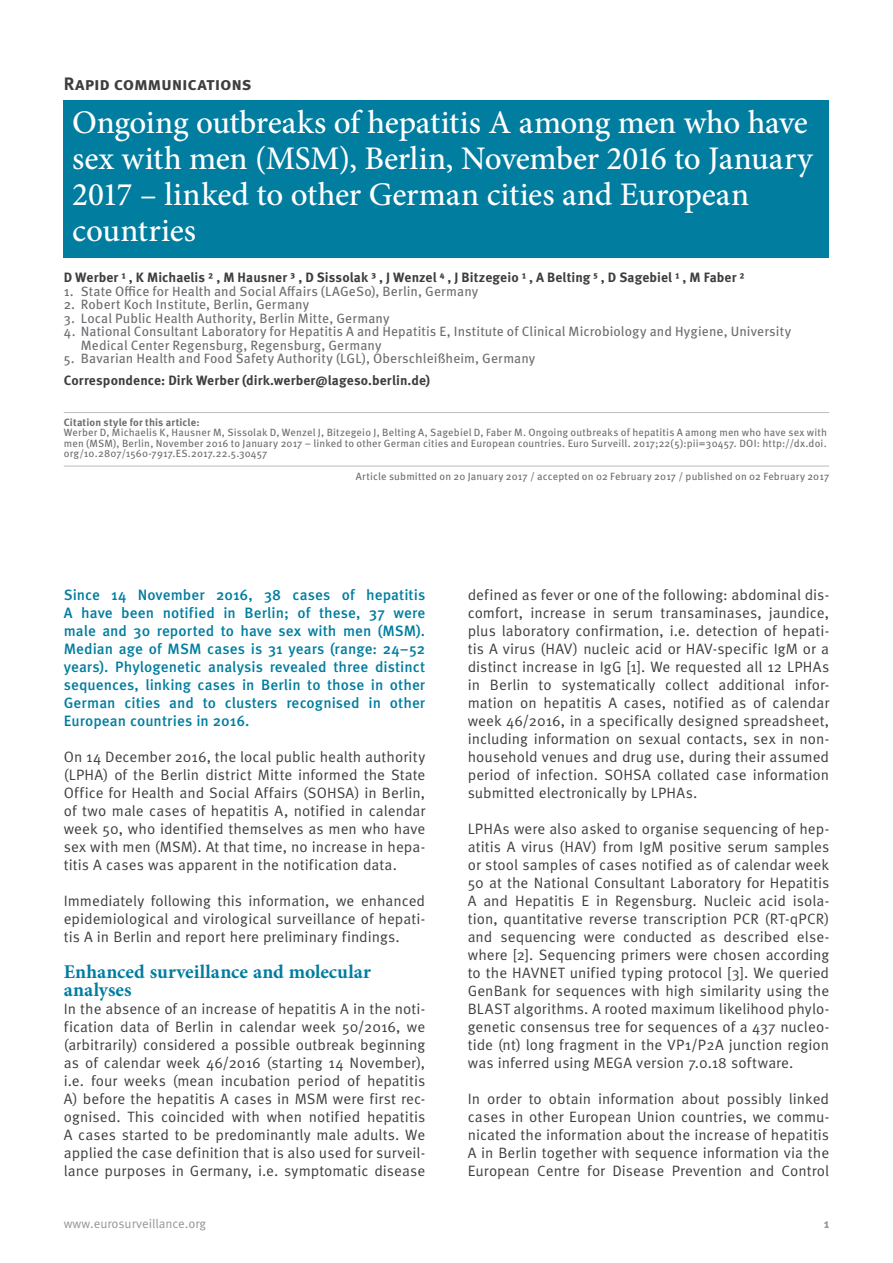
<style>
.page{position:relative;width:893px;height:1263px;background:#fff}
.page>*{position:absolute;margin:0;border:0;box-sizing:border-box;transform-origin:0 0}
.t1{font:500 33px/36px "Minion Pro";letter-spacing:-.01em;color:#fff}
.t2{font:700 19.5px/18px "Minion Pro";letter-spacing:.005em;color:#007d9f}
.t3{font:700 18px "Meta Pro";letter-spacing:-.015em;color:#3e3e3f}
.t4{font:15px/18px "Meta Pro";letter-spacing:.005em;color:#3e3e3f;text-align:justify}
.t5{font:500 15px/18px "Meta Pro";letter-spacing:.005em;color:#007d9f;text-align:justify}
.t6{font:13.5px/13.5px "Meta Pro";letter-spacing:.01em;color:#6c6d70}
.t7{font:700 13.5px "Meta Pro";letter-spacing:.005em;color:#3e3e3f}
.t8{font:12.75px "Meta Pro";color:#939598}
.t9{font:700 12.75px "Meta Pro";color:#939598}
.t10{font:10.5px/10.5px "Meta Pro";letter-spacing:.015em;color:#6c6d70;text-align:justify}
.t11{font:700 10.5px "Meta Pro";letter-spacing:.015em;color:#6c6d70}
</style>
<div class="page">
<hr style="left:64px;top:412px;width:765px;height:1px;background:#bcbdc0">
<hr style="left:64px;top:466px;width:765px;height:1px;background:#bcbdc0">
<div style="left:64px;top:100px;width:765px;height:158px;background:#007d9f"></div>
<p class="t3" style="left:64px;top:72px;width:189px">Rapid communications</p>
<h1 class="t1" style="left:72px;top:104px;width:742px">Ongoing outbreaks of hepatitis A among men who have sex with men (MSM), Berlin, November 2016 to January 2017 – linked to other German cities and European countries</h1>
<p class="t7" style="left:64px;top:269px;width:682px">D Werber ¹ , K Michaelis ² , M Hausner ³ , D Sissolak ³ , J Wenzel ⁴ , J Bitzegeio ¹ , A Belting ⁵ , D Sagebiel ¹ , M Faber ²</p>
<p class="t6" style="left:64px;top:285px;width:416px">1. State Office for Health and Social Affairs (LAGeSo), Berlin, Germany</p>
<p class="t6" style="left:64px;top:298px;width:247px">2. Robert Koch Institute, Berlin, Germany</p>
<p class="t6" style="left:64px;top:312px;width:327px">3. Local Public Health Authority, Berlin Mitte, Germany</p>
<p class="t6" style="left:81px;top:325px;width:712px;text-indent:-17px">4. National Consultant Laboratory for Hepatitis A and Hepatitis E, Institute of Clinical Microbiology and Hygiene, University<br>Medical Center Regensburg, Regensburg, Germany</p>
<p class="t6" style="left:64px;top:352px;width:473px">5. Bavarian Health and Food Safety Authority (LGL), Oberschleißheim, Germany</p>
<p class="t7" style="left:64px;top:372px;width:368px">Correspondence: Dirk Werber (dirk.werber@lageso.berlin.de)</p>
<p class="t11" style="left:64px;top:415px;width:137px">Citation style for this article:</p>
<p class="t10" style="left:64px;top:428px;width:765px">Werber D, Michaelis K, Hausner M, Sissolak D, Wenzel J, Bitzegeio J, Belting A, Sagebiel D, Faber M. Ongoing outbreaks of hepatitis A among men who have sex with men (MSM), Berlin, November 2016 to January 2017 – linked to other German cities and European countries. Euro Surveill. 2017;22(5):pii=30457. DOI: http://dx.doi. org/10.2807/1560-7917.ES.2017.22.5.30457</p>
<p class="t10" style="left:356px;top:472px;width:475px">Article submitted on 20 January 2017 / accepted on 02 February 2017 / published on 02 February 2017</p>
<p class="t5" style="left:64px;top:586px;width:363px">Since 14 November 2016, 38 cases of hepatitis A have been notified in Berlin; of these, 37 were male and 30 reported to have sex with men (MSM).<br>Median age of MSM cases is 31 years (range: 24–52 years). Phylogenetic analysis revealed three distinct sequences, linking cases in Berlin to those in other German cities and to clusters recognised in other European countries in 2016.</p>
<p class="t4" style="left:64px;top:748px;width:363px">On 14 December 2016, the local public health authority (LPHA) of the Berlin district Mitte informed the State Office for Health and Social Affairs (SOHSA) in Berlin, of two male cases of hepatitis A, notified in calendar week 50, who identified themselves as men who have sex with men (MSM). At that time, no increase in hepa&shy;titis A cases was apparent in the notification data.</p>
<p class="t4" style="left:64px;top:892px;width:363px">Immediately following this information, we enhanced epidemiological and virological surveillance of hepati&shy;tis A in Berlin and report here preliminary findings.</p>
<h2 class="t2" style="left:64px;top:962px;width:309px">Enhanced surveillance and molecular analyses</h2>
<p class="t4" style="left:64px;top:1000px;width:363px">In the absence of an increase of hepatitis A in the noti&shy;fication data of Berlin in calendar week 50/2016, we (arbitrarily) considered a possible outbreak beginning as of calendar week 46/2016 (starting 14 November), i.e. four weeks (mean incubation period of hepatitis A) before the hepatitis A cases in MSM were first rec&shy;ognised. This coincided with when notified hepatitis A cases started to be predominantly male adults. We applied the case definition that is also used for surveil&shy;lance purposes in Germany, i.e. symptomatic disease</p>
<p class="t4" style="left:468px;top:586px;width:363px">defined as fever or one of the following: abdominal dis&shy;comfort, increase in serum transaminases, jaundice, plus laboratory confirmation, i.e. detection of hepati&shy;tis A virus (HAV) nucleic acid or HAV-specific IgM or a distinct increase in IgG [1]. We requested all 12 LPHAs in Berlin to systematically collect additional infor&shy;mation on hepatitis A cases, notified as of calendar week 46/2016, in a specifically designed spreadsheet, including information on sexual contacts, sex in non&shy;household venues and drug use, during their assumed period of infection. SOHSA collated case information submitted electronically by LPHAs.</p>
<p class="t4" style="left:468px;top:820px;width:363px">LPHAs were also asked to organise sequencing of hep&shy;atitis A virus (HAV) from IgM positive serum samples or stool samples of cases notified as of calendar week 50 at the National Consultant Laboratory for Hepatitis A and Hepatitis E in Regensburg. Nucleic acid isola&shy;tion, quantitative reverse transcription PCR (RT-qPCR) and sequencing were conducted as described else&shy;where [2]. Sequencing primers were chosen according to the HAVNET unified typing protocol [3]. We queried GenBank for sequences with high similarity using the BLAST algorithms. A rooted maximum likelihood phylo&shy;genetic consensus tree for sequences of a 437 nucleo&shy;tide (nt) long fragment in the VP1/P2A junction region was inferred using MEGA version 7.0.18 software.</p>
<p class="t4" style="left:468px;top:1090px;width:363px">In order to obtain information about possibly linked cases in other European Union countries, we commu&shy;nicated the information about the increase of hepatitis A in Berlin together with sequence information via the European Centre for Disease Prevention and Control</p>
<p class="t8" style="left:64px;top:1215px;width:144px">www.eurosurveillance.org</p>
<p class="t9" style="left:824px;top:1215px;width:7px">1</p>
</div>
